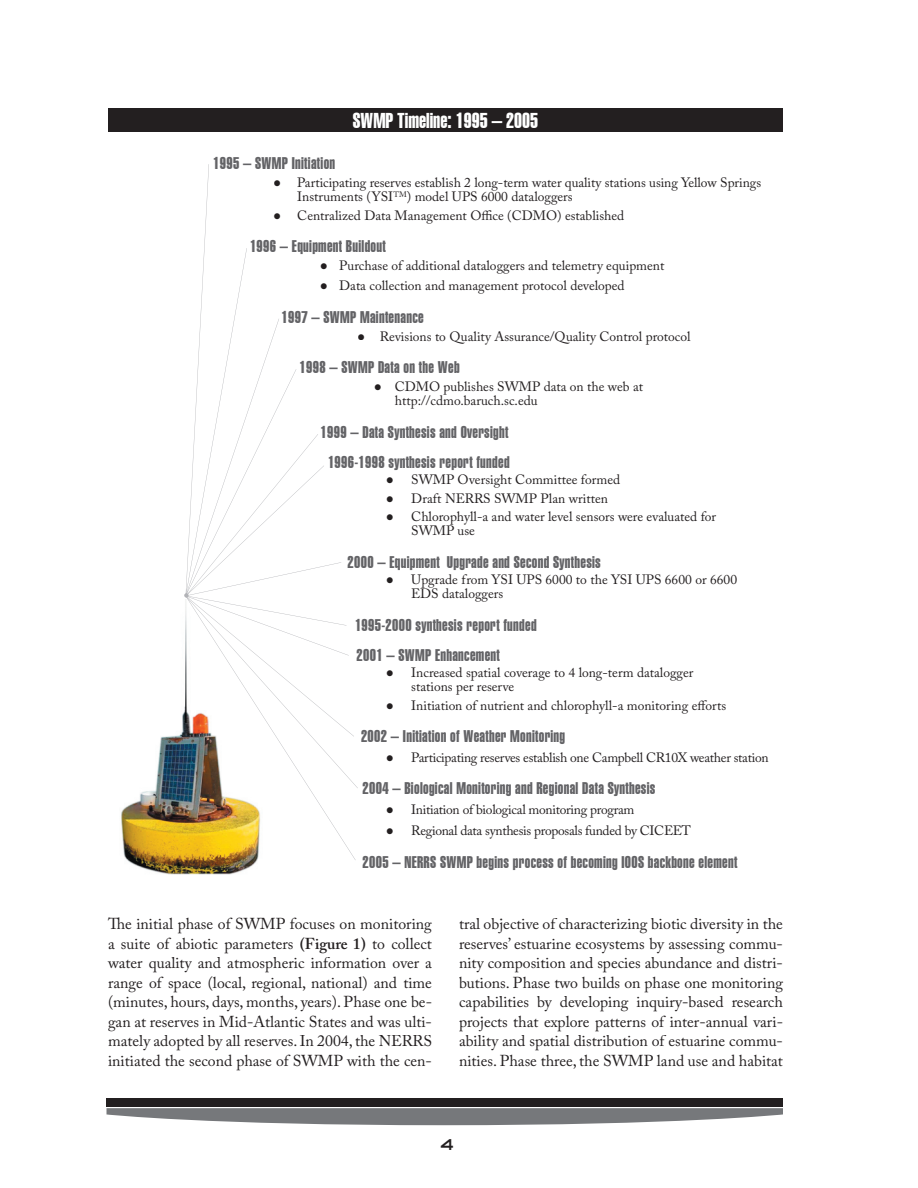
<style>
.page{position:relative;width:918px;height:1188px;background:#fff}
.page>*{position:absolute;margin:0;border:0;box-sizing:border-box;transform-origin:0 0}
.t1{font:21px "Swiss 911 BT Extra Compressed";color:#fff}
.t2{font:700 21px "Chisel";color:#231f20}
.t3{font:16.5px/30.3px "Swiss 911 BT Extra Compressed";letter-spacing:.02em;color:#636366;text-align:center}
.t4{font:15.75px/19.5px "Adobe Caslon Pro";color:#231f20;text-align:justify}
.t5{font:13.5px/14.2px "Adobe Caslon Pro";color:#231f20}
.t6{font:13.5px "Adobe Caslon Pro";letter-spacing:-.02em;color:#231f20}
.s1{font-family:"Times New Roman"}
.s2{font-weight:600}
</style>
<div class="page">
<svg style="left:106px;top:1108px;width:677px;height:17px"></svg>
<div style="left:107px;top:1098px;width:676px;height:9px;background:#231f20"></div>
<div style="left:108px;top:108px;width:675px;height:23px;background:#231f20"></div>
<img style="left:121px;top:712px;width:137px;height:163px">
<img style="left:186px;top:737px;width:172px;height:123px">
<svg style="left:184px;top:164px;width:170px;height:573px"></svg>
<h1 class="t1" style="left:353px;top:109px;width:187px">SWMP Timeline: 1995 – 2005</h1>
<p class="t3" style="left:213px;top:148px;width:123px">1995 – SWMP Initiation</p>
<p class="t5" style="left:297px;top:175px;width:465px;text-indent:-24px"><span class="s1">●</span> Participating reserves establish 2 long-term water quality stations using Yellow Springs<br>Instruments (YSI<sup>TM</sup>) model UPS 6000 dataloggers</p>
<p class="t5" style="left:273px;top:208px;width:353px"><span class="s1">●</span> Centralized Data Management Office (CDMO) established</p>
<p class="t3" style="left:250px;top:231px;width:137px">1996 – Equipment Buildout</p>
<p class="t5" style="left:320px;top:258px;width:346px"><span class="s1">●</span> Purchase of additional dataloggers and telemetry equipment</p>
<p class="t5" style="left:320px;top:278px;width:306px"><span class="s1">●</span> Data collection and management protocol developed</p>
<p class="t3" style="left:282px;top:302px;width:144px">1997 – SWMP Maintenance</p>
<p class="t5" style="left:357px;top:329px;width:335px"><span class="s1">●</span> Revisions to Quality Assurance/Quality Control protocol</p>
<p class="t3" style="left:300px;top:352px;width:162px">1998 – SWMP Data on the Web</p>
<p class="t5" style="left:395px;top:379px;width:250px;text-indent:-21px"><span class="s1">●</span> CDMO publishes SWMP data on the web at http://cdmo.baruch.sc.edu</p>
<p class="t3" style="left:321px;top:417px;width:191px">1999 – Data Synthesis and Oversight<br>1996-1998 synthesis report funded</p>
<p class="t5" style="left:386px;top:473px;width:236px"><span class="s1">●</span> SWMP Oversight Committee formed</p>
<p class="t5" style="left:386px;top:491px;width:224px"><span class="s1">●</span> Draft NERRS SWMP Plan written</p>
<p class="t5" style="left:411px;top:509px;width:306px;text-indent:-26px"><span class="s1">●</span> Chlorophyll-a and water level sensors were evaluated for<br>SWMP use</p>
<p class="t3" style="left:348px;top:547px;width:255px">2000 – Equipment Upgrade and Second Synthesis</p>
<p class="t5" style="left:411px;top:572px;width:327px;text-indent:-26px"><span class="s1">●</span> Upgrade from YSI UPS 6000 to the YSI UPS 6600 or 6600<br>EDS dataloggers</p>
<p class="t3" style="left:355px;top:610px;width:183px;text-align:left">1995-2000 synthesis report funded<br>2001 – SWMP Enhancement</p>
<p class="t5" style="left:411px;top:665px;width:284px;text-indent:-26px"><span class="s1">●</span> Increased spatial coverage to 4 long-term datalogger stations per reserve</p>
<p class="t5" style="left:386px;top:698px;width:342px"><span class="s1">●</span> Initiation of nutrient and chlorophyll-a monitoring efforts</p>
<p class="t3" style="left:361px;top:722px;width:206px">2002 – Initiation of Weather Monitoring</p>
<p class="t6" style="left:386px;top:749px;width:384px"><span class="s1">●</span> Participating reserves establish one Campbell CR10X weather station</p>
<p class="t3" style="left:363px;top:773px;width:294px">2004 – Biological Monitoring and Regional Data Synthesis</p>
<p class="t6" style="left:386px;top:801px;width:250px"><span class="s1">●</span> Initiation of biological monitoring program</p>
<p class="t6" style="left:386px;top:823px;width:307px"><span class="s1">●</span> Regional data synthesis proposals funded by CICEET</p>
<p class="t3" style="left:363px;top:847px;width:376px">2005 – NERRS SWMP begins process of becoming IOOS backbone element</p>
<p class="t4" style="left:108px;top:914px;width:326px">The initial phase of SWMP focuses on monitoring a suite of abiotic parameters <span class="s2">(Figure 1)</span> to collect water quality and atmospheric information over a range of space (local, regional, national) and time (minutes, hours, days, months, years). Phase one be&shy;gan at reserves in Mid-Atlantic States and was ulti&shy;mately adopted by all reserves. In 2004, the NERRS initiated the second phase of SWMP with the cen-</p>
<p class="t4" style="left:459px;top:914px;width:326px">tral objective of characterizing biotic diversity in the reserves’ estuarine ecosystems by assessing commu&shy;nity composition and species abundance and distri&shy;butions. Phase two builds on phase one monitoring capabilities by developing inquiry-based research projects that explore patterns of inter-annual vari&shy;ability and spatial distribution of estuarine commu&shy;nities. Phase three, the SWMP land use and habitat</p>
<h1 class="t2" style="left:440px;top:1131px;width:15px">4</h1>
</div>
